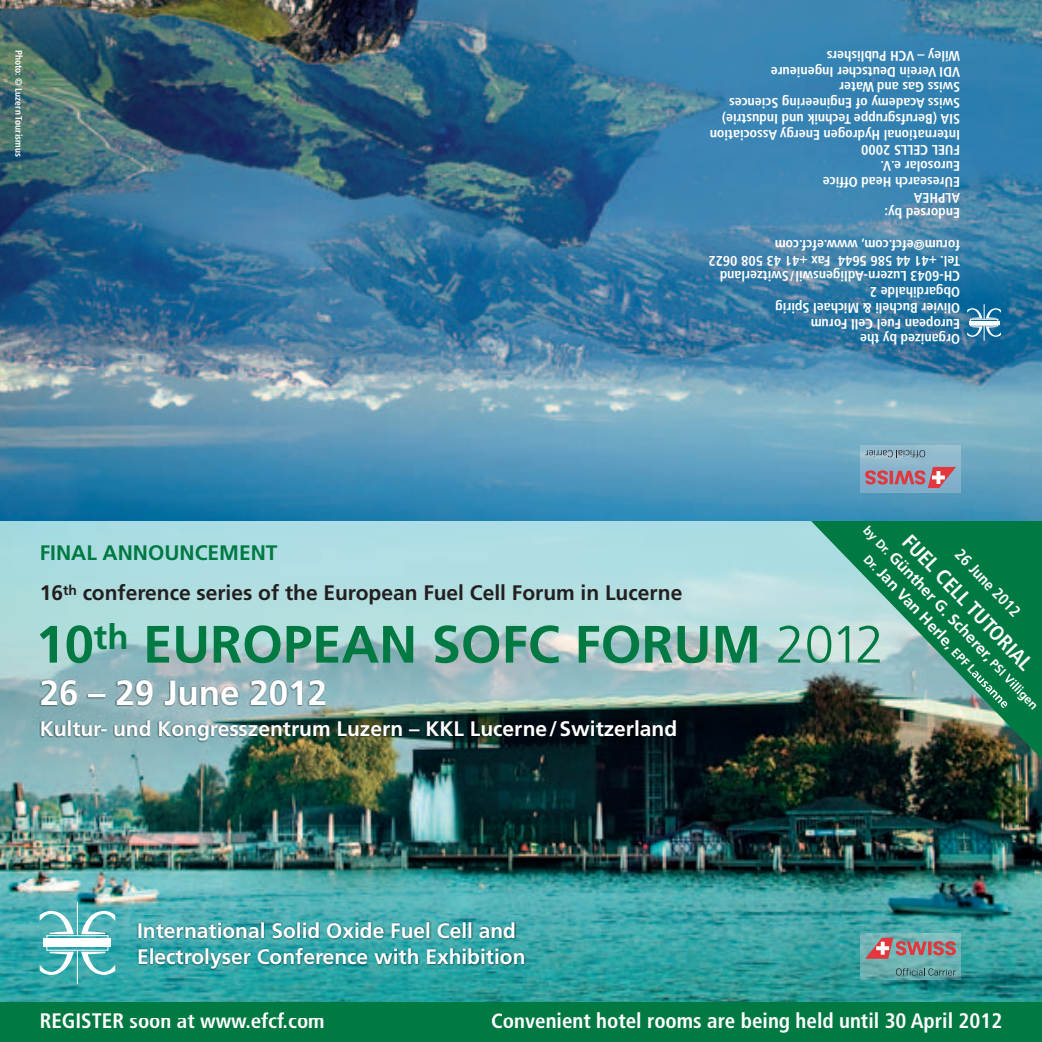
<style>
.page{position:relative;width:1042px;height:1042px;background:#fff}
.page>*{position:absolute;margin:0;border:0;box-sizing:border-box;transform-origin:0 0}
.t1{font:700 52.5px "Frutiger LT";color:#007942}
.t2{font:700 35px "Frutiger LT";color:#fff}
.t3{font:700 21px/26.1px "Frutiger LT";color:#fff}
.t4{font:700 condensed 21px "Frutiger LT";color:#fff}
.t5{font:700 21px/39.7px "Frutiger LT";color:#231f20}
.t6{font:700 15.75px "Frutiger LT";color:#fff}
.t7{font:700 condensed 15.75px "Frutiger LT";color:#fff}
.t8{font:700 condensed 14px/15.8px "Frutiger LT";color:#fff}
.t9{font:700 12.25px "Frutiger LT";color:#fff}
.t10{font:700 condensed 9.62px "Frutiger LT";color:#fff}
.s1{font-size:12.25px}
.s2{color:#007942}
.s3{font-weight:300}
.s4{font-size:15.75px}
</style>
<div class="page">
<img style="left:0;top:521px;width:1042px;height:481px">
<div style="left:0;top:1002px;width:1042px;height:40px;background:#007942"></div>
<img style="left:0;top:0;width:1042px;height:521px">
<svg style="left:811px;top:521px;width:231px;height:253px;background:#37956f"></svg>
<hr style="left:969px;top:321px;width:30px;height:3px;background:#fff">
<div style="left:970px;top:319px;width:28px;height:7px;border:1px solid #fff"></div>
<svg style="left:967px;top:326px;width:34px;height:15px"></svg>
<svg style="left:967px;top:304px;width:34px;height:15px"></svg>
<svg style="left:40px;top:911px;width:34px;height:23px"></svg>
<svg style="left:81px;top:911px;width:34px;height:23px"></svg>
<svg style="left:40px;top:951px;width:34px;height:24px"></svg>
<svg style="left:81px;top:951px;width:34px;height:24px"></svg>
<div style="left:44px;top:939px;width:67px;height:8px;background:#fff"></div>
<div style="left:47px;top:935px;width:61px;height:15px;border:1px solid #fff"></div>
<hr style="left:77px;top:902px;width:1px;height:33px;background:#fff">
<hr style="left:77px;top:950px;width:1px;height:34px;background:#fff">
<img style="left:31px;top:671px;width:989px;height:172px">
<img style="left:956px;top:671px;width:64px;height:66px">
<img style="left:1008px;top:671px;width:12px;height:31px">
<img style="left:966px;top:671px;width:42px;height:37px">
<img style="left:130px;top:915px;width:419px;height:102px">
<img style="left:188px;top:1013px;width:43px;height:4px">
<img style="left:492px;top:1012px;width:57px;height:5px">
<img style="left:861px;top:933px;width:99px;height:46px">
<svg style="left:865px;top:937px;width:91px;height:22px;background:#a1888b"></svg>
<svg style="left:896px;top:968px;width:60px;height:7px"></svg>
<img style="left:861px;top:446px;width:99px;height:46px">
<svg style="left:865px;top:467px;width:91px;height:21px;background:#ad8495"></svg>
<svg style="left:865px;top:450px;width:60px;height:7px"></svg>
<p class="t10" style="left:23px;top:50px;width:108px;rotate:90deg">Photo: © Luzern Tourismus</p>
<p class="t8" style="left:960px;top:220px;width:252px;rotate:-180deg">Endorsed by:<br>ALPHEA<br>EUresearch Head Office<br>Eurosolar e.V.<br>FUEL CELLS 2000<br>International Hydrogen Energy Association<br>SIA (Berufsgruppe Technik und Industrie)<br>Swiss Academy of Engineering Sciences<br>Swiss Gas and Water<br>VDI Verein Deutscher Ingenieure<br>Wiley – VCH Publishers</p>
<p class="t8" style="left:960px;top:346px;width:253px;rotate:-180deg">Organized by the<br>European Fuel Cell Forum<br>Olivier Bucheli &amp; Michael Spirig<br>Obgardihalde 2<br>CH-6043 Luzern-Adligenswil/Switzerland<br>Tel. +41 44 586 5644 Fax +41 43 508 0622 forum@efcf.com, www.efcf.com</p>
<p class="t6" style="left:872px;top:522px;width:249px;rotate:47deg"><span class="s1">by Dr.</span> Günther G. Scherer, <span class="s1">PSI Villigen</span></p>
<h3 class="t4" style="left:913px;top:531px;width:180px;rotate:47deg">FUEL CELL TUTORIAL</h3>
<h3 class="t5" style="left:40px;top:535px;width:644px"><span class="s2">FINAL ANNOUNCEMENT<br></span>16<sup>th</sup> conference series of the European Fuel Cell Forum in Lucerne</h3>
<h1 class="t1" style="left:36px;top:623px;width:850px">10<sup>th</sup> EUROPEAN SOFC FORUM <span class="s3">2012</span></h1>
<h2 class="t2" style="left:40px;top:679px;width:289px">26 – 29 June 2012</h2>
<h3 class="t3" style="left:40px;top:717px;width:639px">Kultur- und Kongresszentrum Luzern – KKL Lucerne/Switzerland</h3>
<p class="t7" style="left:963px;top:547px;width:88px;rotate:47deg">26 June 2012</p>
<p class="t9" style="left:870px;top:553px;width:207px;rotate:47deg">Dr. <span class="s4">Jan Van Herle,</span> EPF Lausanne</p>
<h3 class="t3" style="left:137px;top:919px;width:390px">International Solid Oxide Fuel Cell and<br>Electrolyser Conference with Exhibition</h3>
<h3 class="t4" style="left:22px;top:1012px;width:304px"><sub>1</sub> REGISTER soon at www.efcf.com</h3>
<h3 class="t4" style="left:491px;top:1012px;width:512px">Convenient hotel rooms are being held until 30 April 2012</h3>
</div>
